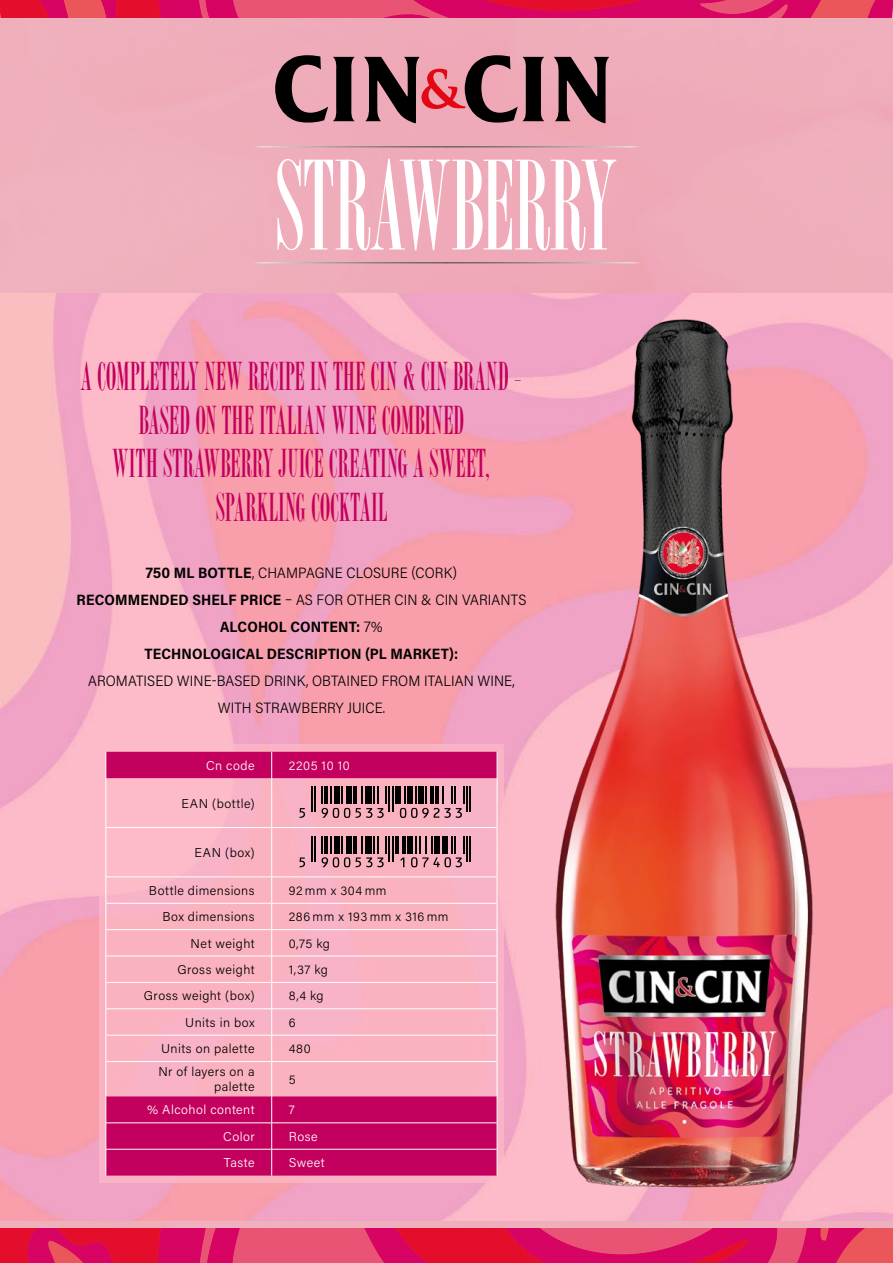
<style>
.page{position:relative;width:893px;height:1263px;background:#fff}
.page>*{position:absolute;margin:0;border:0;box-sizing:border-box;transform-origin:0 0}
.t1{font:134.7px "Bordeaux Roman Bold Plain";letter-spacing:-.01em;color:#fff}
.t2{font:42px/43.5px "Bordeaux Roman Bold Plain";color:#c3005d;text-align:center}
.t3{font:700 15px/27px "Acumin Pro Semi Cond";letter-spacing:.01em;color:#000;text-align:center}
.t4{font:300 15px/27px "Acumin Pro Semi Cond";letter-spacing:.005em;color:#000;text-align:center}
.t5{font:300 12.75px/15.3px "Acumin Pro";letter-spacing:.035em;color:#000;text-align:right}
.t6{font:300 12.75px "Acumin Pro";letter-spacing:.04em;color:#fff}
.s1{font-weight:300}
</style>
<div class="page">
<div style="left:0;top:17px;width:893px;height:1212px;background:#efadba"></div>
<img style="left:0;top:293px;width:893px;height:927px">
<img style="left:548px;top:309px;width:273px;height:888px">
<svg style="left:0;top:1229px;width:893px;height:34px;background:#e12359"></svg>
<svg style="left:0;top:0;width:893px;height:17px;background:#e0235d"></svg>
<svg style="left:275px;top:55px;width:334px;height:68px;background:#90626a"></svg>
<hr style="left:240px;top:146px;width:207px;height:1px;background:#fff">
<hr style="left:446px;top:146px;width:207px;height:1px;background:#fff">
<hr style="left:240px;top:262px;width:207px;height:1px;background:#fff">
<hr style="left:446px;top:262px;width:207px;height:1px;background:#fff">
<svg style="left:99px;top:745px;width:405px;height:438px;background:#f8b0c3"></svg>
<svg style="left:107px;top:752px;width:390px;height:423px;background:#ec84a8"></svg>
<hr style="left:106px;top:827px;width:165px;height:1px;background:#fff">
<hr style="left:272px;top:827px;width:225px;height:1px;background:#fff">
<hr style="left:106px;top:877px;width:165px;height:1px;background:#fff">
<hr style="left:272px;top:877px;width:225px;height:1px;background:#fff">
<hr style="left:106px;top:903px;width:165px;height:1px;background:#fff">
<hr style="left:272px;top:903px;width:225px;height:1px;background:#fff">
<hr style="left:106px;top:929px;width:165px;height:1px;background:#fff">
<hr style="left:272px;top:929px;width:225px;height:1px;background:#fff">
<hr style="left:106px;top:956px;width:165px;height:1px;background:#fff">
<hr style="left:272px;top:956px;width:225px;height:1px;background:#fff">
<hr style="left:106px;top:982px;width:165px;height:1px;background:#fff">
<hr style="left:272px;top:982px;width:225px;height:1px;background:#fff">
<hr style="left:106px;top:1008px;width:165px;height:1px;background:#fff">
<hr style="left:272px;top:1008px;width:225px;height:1px;background:#fff">
<hr style="left:106px;top:1035px;width:165px;height:1px;background:#fff">
<hr style="left:272px;top:1035px;width:225px;height:1px;background:#fff">
<hr style="left:106px;top:1061px;width:165px;height:1px;background:#fff">
<hr style="left:272px;top:1061px;width:225px;height:1px;background:#fff">
<svg style="left:106px;top:752px;width:1px;height:26px"></svg>
<svg style="left:271px;top:752px;width:1px;height:26px"></svg>
<svg style="left:497px;top:752px;width:1px;height:26px"></svg>
<hr style="left:106px;top:778px;width:1px;height:49px;background:#fff">
<hr style="left:271px;top:778px;width:1px;height:49px;background:#fff">
<hr style="left:497px;top:778px;width:1px;height:49px;background:#fff">
<hr style="left:106px;top:827px;width:1px;height:50px;background:#fff">
<hr style="left:271px;top:827px;width:1px;height:50px;background:#fff">
<hr style="left:497px;top:827px;width:1px;height:50px;background:#fff">
<svg style="left:106px;top:877px;width:1px;height:184px"></svg>
<svg style="left:271px;top:877px;width:1px;height:184px"></svg>
<svg style="left:497px;top:877px;width:1px;height:184px"></svg>
<hr style="left:106px;top:1061px;width:1px;height:35px;background:#fff">
<hr style="left:271px;top:1061px;width:1px;height:35px;background:#fff">
<hr style="left:497px;top:1061px;width:1px;height:35px;background:#fff">
<svg style="left:106px;top:1096px;width:1px;height:79px"></svg>
<svg style="left:497px;top:1096px;width:1px;height:79px"></svg>
<hr style="left:106px;top:1122px;width:166px;height:1px;background:#fff">
<hr style="left:272px;top:1122px;width:225px;height:1px;background:#fff">
<hr style="left:106px;top:1149px;width:166px;height:1px;background:#fff">
<hr style="left:272px;top:1149px;width:225px;height:1px;background:#fff">
<svg style="left:271px;top:1096px;width:1px;height:79px"></svg>
<hr style="left:311px;top:787px;width:2px;height:25px;background:#000">
<hr style="left:314px;top:787px;width:2px;height:25px;background:#000">
<div style="left:346px;top:787px;width:6px;height:17px;background:#000"></div>
<hr style="left:353px;top:787px;width:4px;height:17px;background:#000">
<hr style="left:392px;top:787px;width:2px;height:25px;background:#000">
<div style="left:395px;top:787px;width:5px;height:17px;background:#000"></div>
<hr style="left:466px;top:787px;width:2px;height:25px;background:#000">
<hr style="left:469px;top:787px;width:2px;height:25px;background:#000">
<svg style="left:300px;top:808px;width:5px;height:10px"></svg>
<svg style="left:321px;top:787px;width:29px;height:31px"></svg>
<svg style="left:356px;top:787px;width:34px;height:31px"></svg>
<svg style="left:400px;top:787px;width:64px;height:31px;background:#9b6e79"></svg>
<hr style="left:311px;top:836px;width:2px;height:25px;background:#000">
<hr style="left:314px;top:836px;width:2px;height:25px;background:#000">
<div style="left:346px;top:836px;width:6px;height:17px;background:#000"></div>
<hr style="left:353px;top:836px;width:4px;height:17px;background:#000">
<hr style="left:392px;top:836px;width:2px;height:25px;background:#000">
<hr style="left:395px;top:836px;width:4px;height:17px;background:#000">
<hr style="left:402px;top:836px;width:3px;height:17px;background:#000">
<div style="left:407px;top:836px;width:5px;height:17px;background:#000"></div>
<hr style="left:466px;top:836px;width:2px;height:25px;background:#000">
<hr style="left:469px;top:836px;width:2px;height:25px;background:#000">
<svg style="left:300px;top:857px;width:5px;height:10px"></svg>
<svg style="left:321px;top:836px;width:29px;height:31px"></svg>
<svg style="left:356px;top:836px;width:34px;height:31px"></svg>
<svg style="left:401px;top:857px;width:3px;height:10px"></svg>
<svg style="left:411px;top:836px;width:53px;height:31px;background:#9c6f79"></svg>
<h1 class="t1" style="left:274px;top:144px;width:344px">STRAWBERRY</h1>
<h2 class="t2" style="left:81px;top:357px;width:442px">A COMPLETELY NEW RECIPE IN THE CIN &amp; CIN BRAND – BASED ON THE ITALIAN WINE COMBINED<br>WITH STRAWBERRY JUICE CREATING ASWEET, SPARKLING COCKTAIL</h2>
<p class="t3" style="left:77px;top:558px;width:451px">750 ML BOTTLE<span class="s1">, CHAMPAGNE CLOSURE (CORK)<br></span>RECOMMENDED SHELF PRICE <span class="s1">– AS FOR OTHER CIN &amp; CIN VARIANTS </span>ALCOHOL CONTENT: <span class="s1">7%<br></span>TECHNOLOGICAL DESCRIPTION (PL MARKET):</p>
<p class="t4" style="left:88px;top:666px;width:428px">AROMATISED WINE-BASED DRINK, OBTAINED FROM ITALIAN WINE,<br>WITH STRAWBERRY JUICE.</p>
<p class="t6" style="left:206px;top:756px;width:50px">Cn code</p>
<p class="t6" style="left:289px;top:756px;width:63px">2205 10 10</p>
<p class="t5" style="left:182px;top:795px;width:75px">EAN (bottle)</p>
<p class="t5" style="left:195px;top:844px;width:62px">EAN (box)</p>
<p class="t5" style="left:149px;top:882px;width:107px">Bottle dimensions</p>
<p class="t5" style="left:289px;top:882px;width:99px">92 mm x 304 mm</p>
<p class="t5" style="left:162px;top:908px;width:94px">Box dimensions</p>
<p class="t5" style="left:289px;top:908px;width:161px">286 mm x 193 mm x 316 mm</p>
<p class="t5" style="left:191px;top:935px;width:66px">Net weight</p>
<p class="t5" style="left:289px;top:935px;width:43px">0,75 kg</p>
<p class="t5" style="left:177px;top:961px;width:79px">Gross weight</p>
<p class="t5" style="left:289px;top:961px;width:41px">1,37 kg</p>
<p class="t5" style="left:144px;top:988px;width:112px">Gross weight (box)</p>
<p class="t5" style="left:289px;top:988px;width:37px">8,4 kg</p>
<p class="t5" style="left:185px;top:1014px;width:71px">Units in box</p>
<p class="t5" style="left:289px;top:1014px;width:8px">6</p>
<p class="t5" style="left:161px;top:1040px;width:95px">Units on palette</p>
<p class="t5" style="left:289px;top:1040px;width:24px">480</p>
<p class="t5" style="left:158px;top:1063px;width:98px">Nr of layers on a palette</p>
<p class="t5" style="left:289px;top:1071px;width:8px">5</p>
<p class="t6" style="left:147px;top:1101px;width:109px">% Alcohol content</p>
<p class="t6" style="left:289px;top:1101px;width:7px">7</p>
<p class="t6" style="left:223px;top:1127px;width:33px">Color</p>
<p class="t6" style="left:289px;top:1127px;width:30px">Rose</p>
<p class="t6" style="left:224px;top:1154px;width:32px">Taste</p>
<p class="t6" style="left:289px;top:1154px;width:38px">Sweet</p>
</div>
